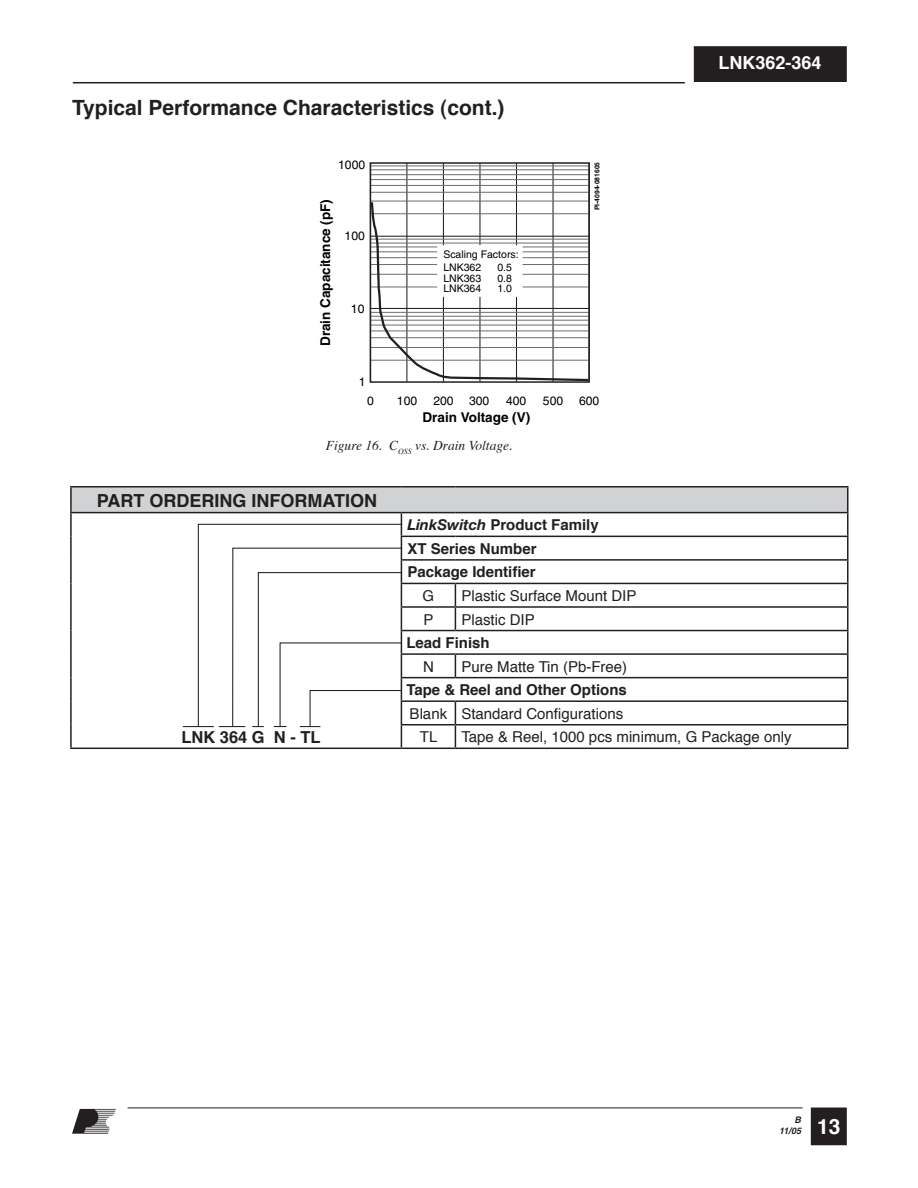
<style>
.page{position:relative;width:918px;height:1188px;background:#fff}
.page>*{position:absolute;margin:0;border:0;box-sizing:border-box;transform-origin:0 0}
.t1{font:700 21px "Helvetica";color:#231f20}
.t2{font:700 21px "Helvetica";color:#fff}
.t3{font:700 18px "Helvetica";color:#231f20}
.t4{font:700 18px "Helvetica";color:#fff}
.t5{font:700 16.5px "Helvetica";color:#231f20}
.t6{font:15px "Helvetica";color:#231f20}
.t7{font:700 15px/23.5px "Helvetica";color:#231f20}
.t8{font:700 13.5px "Helvetica";color:#000}
.t9{font:italic 13.5px "Times";color:#231f20}
.t10{font:12.15px "Helvetica";color:#000}
.t11{font:10.5px/13.5px "Helvetica";color:#000}
.t12{font:italic 700 9px/10.8px "Helvetica";color:#231f20;text-align:right}
.t13{font:700 6.75px "Helvetica";color:#000}
.s1{font-family:"Helvetica Neue";font-style:italic}
</style>
<div class="page">
<svg style="left:72px;top:1109px;width:44px;height:25px"></svg>
<hr style="left:73px;top:82px;width:612px;height:1px;background:#231f20">
<div style="left:695px;top:47px;width:151px;height:34px;background:#231f20"></div>
<div style="left:694px;top:46px;width:153px;height:36px;border:2px solid #231f20"></div>
<hr style="left:128px;top:1108px;width:675px;height:1px;background:#231f20">
<div style="left:812px;top:1108px;width:34px;height:36px;background:#231f20"></div>
<div style="left:811px;top:1108px;width:36px;height:37px;border:2px solid #231f20"></div>
<hr style="left:553px;top:163px;width:1px;height:219px;background:#231f20">
<hr style="left:516px;top:163px;width:1px;height:219px;background:#231f20">
<hr style="left:479px;top:163px;width:1px;height:219px;background:#231f20">
<hr style="left:443px;top:163px;width:1px;height:219px;background:#231f20">
<hr style="left:406px;top:163px;width:1px;height:219px;background:#231f20">
<hr style="left:370px;top:192px;width:219px;height:1px;background:#6c6d70">
<hr style="left:370px;top:185px;width:219px;height:1px;background:#6c6d70">
<hr style="left:370px;top:179px;width:219px;height:1px;background:#6c6d70">
<hr style="left:370px;top:174px;width:219px;height:1px;background:#6c6d70">
<hr style="left:370px;top:170px;width:219px;height:1px;background:#6c6d70">
<hr style="left:370px;top:166px;width:219px;height:1px;background:#6c6d70">
<svg style="left:373px;top:200px;width:214px;height:180px"></svg>
<div style="left:370px;top:162px;width:220px;height:221px;border:2px solid #231f20"></div>
<svg style="left:437px;top:245px;width:86px;height:52px"></svg>
<div style="left:71px;top:487px;width:777px;height:26px;background:#d1d2d4"></div>
<hr style="left:70px;top:486px;width:331px;height:2px;background:#231f20">
<hr style="left:70px;top:488px;width:2px;height:24px;background:#231f20">
<hr style="left:401px;top:486px;width:54px;height:2px;background:#231f20">
<hr style="left:455px;top:486px;width:394px;height:2px;background:#231f20">
<hr style="left:847px;top:488px;width:2px;height:24px;background:#231f20">
<hr style="left:70px;top:512px;width:331px;height:1px;background:#231f20">
<hr style="left:70px;top:513px;width:2px;height:23px;background:#231f20">
<hr style="left:401px;top:512px;width:54px;height:1px;background:#231f20">
<hr style="left:455px;top:512px;width:394px;height:1px;background:#231f20">
<hr style="left:847px;top:513px;width:2px;height:23px;background:#231f20">
<hr style="left:70px;top:536px;width:2px;height:24px;background:#231f20">
<hr style="left:401px;top:536px;width:54px;height:1px;background:#231f20">
<hr style="left:455px;top:536px;width:394px;height:1px;background:#231f20">
<hr style="left:847px;top:537px;width:2px;height:22px;background:#231f20">
<hr style="left:70px;top:560px;width:2px;height:23px;background:#231f20">
<hr style="left:401px;top:559px;width:54px;height:2px;background:#231f20">
<hr style="left:455px;top:559px;width:394px;height:2px;background:#231f20">
<hr style="left:847px;top:561px;width:2px;height:22px;background:#231f20">
<hr style="left:70px;top:583px;width:2px;height:24px;background:#231f20">
<hr style="left:401px;top:583px;width:54px;height:1px;background:#231f20">
<hr style="left:455px;top:583px;width:394px;height:1px;background:#231f20">
<hr style="left:847px;top:584px;width:2px;height:22px;background:#231f20">
<hr style="left:70px;top:607px;width:2px;height:24px;background:#231f20">
<hr style="left:401px;top:606px;width:54px;height:2px;background:#231f20">
<hr style="left:455px;top:606px;width:394px;height:2px;background:#231f20">
<svg style="left:455px;top:584px;width:1px;height:46px"></svg>
<hr style="left:847px;top:608px;width:2px;height:22px;background:#231f20">
<hr style="left:70px;top:631px;width:2px;height:23px;background:#231f20">
<hr style="left:401px;top:630px;width:54px;height:1px;background:#231f20">
<hr style="left:455px;top:630px;width:394px;height:1px;background:#231f20">
<hr style="left:847px;top:631px;width:2px;height:22px;background:#231f20">
<hr style="left:70px;top:654px;width:2px;height:24px;background:#231f20">
<hr style="left:401px;top:653px;width:54px;height:2px;background:#231f20">
<hr style="left:455px;top:653px;width:394px;height:2px;background:#231f20">
<svg style="left:455px;top:655px;width:1px;height:22px"></svg>
<hr style="left:847px;top:655px;width:2px;height:22px;background:#231f20">
<hr style="left:70px;top:678px;width:2px;height:23px;background:#231f20">
<hr style="left:401px;top:677px;width:54px;height:1px;background:#231f20">
<hr style="left:455px;top:677px;width:394px;height:1px;background:#231f20">
<hr style="left:847px;top:678px;width:2px;height:22px;background:#231f20">
<hr style="left:70px;top:701px;width:2px;height:24px;background:#231f20">
<hr style="left:401px;top:700px;width:54px;height:2px;background:#231f20">
<hr style="left:455px;top:700px;width:394px;height:2px;background:#231f20">
<hr style="left:847px;top:702px;width:2px;height:22px;background:#231f20">
<hr style="left:70px;top:725px;width:2px;height:23px;background:#231f20">
<hr style="left:401px;top:724px;width:54px;height:1px;background:#231f20">
<hr style="left:455px;top:724px;width:394px;height:1px;background:#231f20">
<svg style="left:455px;top:702px;width:1px;height:46px"></svg>
<hr style="left:847px;top:725px;width:2px;height:23px;background:#231f20">
<hr style="left:70px;top:748px;width:331px;height:1px;background:#231f20">
<hr style="left:401px;top:748px;width:54px;height:1px;background:#231f20">
<hr style="left:455px;top:748px;width:394px;height:1px;background:#231f20">
<hr style="left:183px;top:726px;width:31px;height:1px;background:#231f20">
<svg style="left:197px;top:513px;width:206px;height:235px"></svg>
<h1 class="t1" style="left:72px;top:93px;width:434px">Typical Performance Characteristics (cont.)</h1>
<p class="t10" style="left:338px;top:158px;width:29px">1000</p>
<p class="t8" style="left:317px;top:346px;width:149px;rotate:-90deg">Drain Capacitance (pF)</p>
<p class="t10" style="left:345px;top:229px;width:22px">100</p>
<p class="t10" style="left:351px;top:302px;width:15px">10</p>
<p class="t10" style="left:359px;top:375px;width:8px">1</p>
<p class="t11" style="left:443px;top:247px;width:77px">Scaling Factors:<br>LNK362</p>
<p class="t11" style="left:497px;top:261px;width:16px">0.5</p>
<p class="t11" style="left:443px;top:271px;width:39px">LNK363</p>
<p class="t11" style="left:497px;top:271px;width:16px">0.8</p>
<p class="t11" style="left:443px;top:282px;width:39px">LNK364</p>
<p class="t11" style="left:497px;top:282px;width:16px">1.0</p>
<p class="t13" style="left:593px;top:210px;width:50px;rotate:-90deg">PI-4094-081605</p>
<p class="t10" style="left:367px;top:393px;width:8px">0</p>
<p class="t10" style="left:397px;top:393px;width:22px">100</p>
<p class="t10" style="left:433px;top:393px;width:22px">200</p>
<p class="t10" style="left:469px;top:393px;width:22px">300</p>
<p class="t10" style="left:506px;top:393px;width:22px">400</p>
<p class="t10" style="left:543px;top:393px;width:22px">500</p>
<p class="t10" style="left:579px;top:393px;width:22px">600</p>
<p class="t8" style="left:423px;top:409px;width:109px">Drain Voltage (V)</p>
<p class="t9" style="left:326px;top:437px;width:188px">Figure 16. C<sub>OSS</sub> vs. Drain Voltage.</p>
<p class="t3" style="left:97px;top:488px;width:282px">PART ORDERING INFORMATION</p>
<p class="t7" style="left:407px;top:514px;width:193px"><span class="s1">LinkSwitch</span> Product Family<br>XT Series Number<br>Package Identifier</p>
<p class="t6" style="left:423px;top:586px;width:13px">G</p>
<p class="t6" style="left:461px;top:586px;width:177px">Plastic Surface Mount DIP</p>
<p class="t6" style="left:424px;top:609px;width:12px">P</p>
<p class="t6" style="left:461px;top:609px;width:75px">Plastic DIP</p>
<p class="t7" style="left:406px;top:632px;width:85px">Lead Finish</p>
<p class="t6" style="left:423px;top:656px;width:12px">N</p>
<p class="t6" style="left:461px;top:656px;width:167px">Pure Matte Tin (Pb-Free)</p>
<p class="t7" style="left:406px;top:679px;width:222px">Tape &amp; Reel and Other Options</p>
<p class="t6" style="left:410px;top:703px;width:215px">Blank Standard Configurations</p>
<p class="t4" style="left:719px;top:51px;width:105px">LNK362-364</p>
<p class="t5" style="left:181px;top:726px;width:141px">LNK 364 G N - TL</p>
<p class="t6" style="left:420px;top:727px;width:19px">TL</p>
<p class="t6" style="left:461px;top:727px;width:332px">Tape &amp; Reel, 1000 pcs minimum, G Package only</p>
<p class="t12" style="left:779px;top:1115px;width:23px">B<br>11/05</p>
<h1 class="t2" style="left:817px;top:1113px;width:25px">13</h1>
</div>
